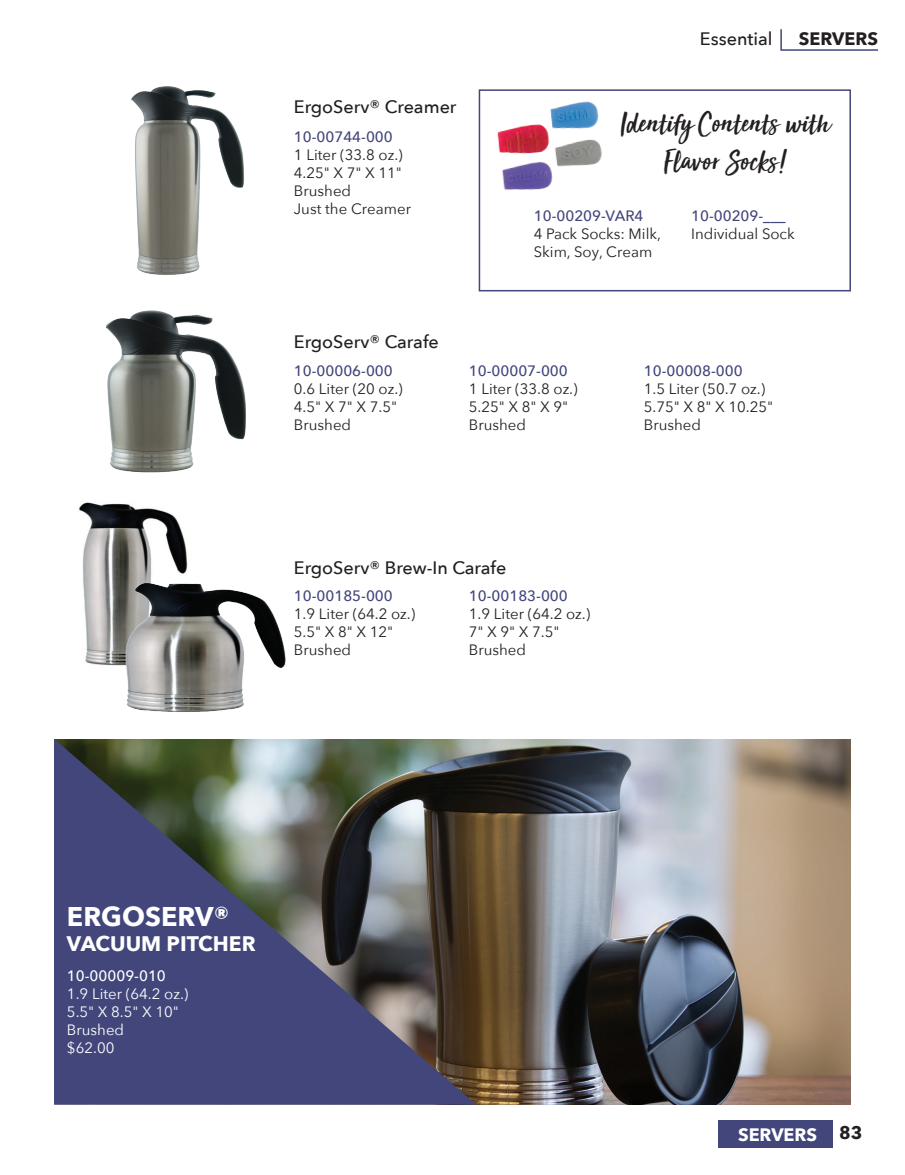
<style>
.page{position:relative;width:905px;height:1175px;background:#fff}
.page>*{position:absolute;margin:0;border:0;box-sizing:border-box;transform-origin:0 0}
.t1{font:31.5px/37.8px "Sun Valley";color:#231f20;text-align:center}
.t2{font:700 27px "Avenir Next";color:#fff}
.t3{font:700 21px "Avenir Next";color:#fff}
.t4{font:500 18px "Avenir Next";color:#231f20}
.t5{font:700 18px "Avenir Next";color:#fff}
.t6{font:700 18px "Avenir Next";color:#231f20}
.t7{font:15px/18px "Avenir Next";color:#231f20}
.t8{font:500 15px "Avenir Next";color:#42467b}
.t9{font:15px/18px "Avenir Next";color:#fff}
.t10{font:500 15px "Avenir Next";color:#fff}
.s1{color:#231f20}
</style>
<div class="page">
<div style="left:718px;top:1120px;width:115px;height:28px;background:#42467b"></div>
<svg style="left:780px;top:29px;width:98px;height:22px"></svg>
<img style="left:79px;top:502px;width:109px;height:94px">
<img style="left:131px;top:86px;width:113px;height:189px">
<img style="left:105px;top:310px;width:141px;height:162px">
<img style="left:497px;top:101px;width:105px;height:89px">
<img style="left:84px;top:565px;width:202px;height:147px">
<img style="left:476px;top:739px;width:374px;height:365px">
<img style="left:54px;top:739px;width:422px;height:365px">
<div style="left:478px;top:89px;width:372px;height:202px;border:2px solid #42467b"></div>
<p class="t4" style="left:294px;top:91px;width:164px">ErgoServ® Creamer</p>
<p class="t8" style="left:294px;top:124px;width:100px">10-00744-000</p>
<p class="t7" style="left:294px;top:145px;width:119px">1 Liter (33.8 oz.)<br>4.25" X 7" X 11"<br>Brushed<br>Just the Creamer</p>
<p class="t4" style="left:700px;top:23px;width:74px">Essential</p>
<p class="t6" style="left:798px;top:23px;width:81px">SERVERS</p>
<h1 class="t1" style="left:620px;top:102px;width:211px">Identify Contents with<br>Flavor Socks!</h1>
<p class="t8" style="left:534px;top:203px;width:111px">10-00209-VAR4</p>
<p class="t7" style="left:534px;top:224px;width:129px">4 Pack Socks: Milk,<br>Skim, Soy, Cream</p>
<p class="t8" style="left:691px;top:203px;width:96px">10-00209-___</p>
<p class="t7" style="left:691px;top:224px;width:105px">Individual Sock</p>
<p class="t4" style="left:294px;top:326px;width:146px">ErgoServ® Carafe</p>
<p class="t8" style="left:294px;top:357px;width:100px">10-00006-000</p>
<p class="t7" style="left:294px;top:379px;width:110px">0.6 Liter (20 oz.)<br>4.5" X 7" X 7.5"<br>Brushed</p>
<p class="t8" style="left:469px;top:357px;width:100px">10-00007-000</p>
<p class="t7" style="left:469px;top:379px;width:110px">1 Liter (33.8 oz.)<br>5.25" X 8" X 9"<br>Brushed</p>
<p class="t8" style="left:644px;top:357px;width:100px">10-00008-000</p>
<p class="t7" style="left:644px;top:379px;width:131px">1.5 Liter (50.7 oz.)<br>5.75" X 8" X 10.25"<br>Brushed</p>
<p class="t4" style="left:294px;top:552px;width:214px">ErgoServ® Brew-In Carafe</p>
<p class="t8" style="left:294px;top:583px;width:100px">10-00185-000</p>
<p class="t7" style="left:294px;top:604px;width:123px">1.9 Liter (64.2 oz.)<br>5.5" X 8" X 12"<br>Brushed</p>
<p class="t8" style="left:469px;top:583px;width:100px">10-00183-000</p>
<p class="t7" style="left:469px;top:604px;width:123px">1.9 Liter (64.2 oz.)<br>7" X 9" X 7.5"<br>Brushed</p>
<h2 class="t2" style="left:67px;top:892px;width:164px">ERGOSERV®</h2>
<h3 class="t3" style="left:67px;top:925px;width:190px">VACUUM PITCHER</h3>
<p class="t10" style="left:67px;top:962px;width:100px">10-00009-010</p>
<p class="t9" style="left:67px;top:983px;width:123px">1.9 Liter (64.2 oz.)<br>5.5" X 8.5" X 10"<br>Brushed<br>$62.00</p>
<p class="t5" style="left:738px;top:1118px;width:126px">SERVERS <span class="s1">83</span></p>
</div>
